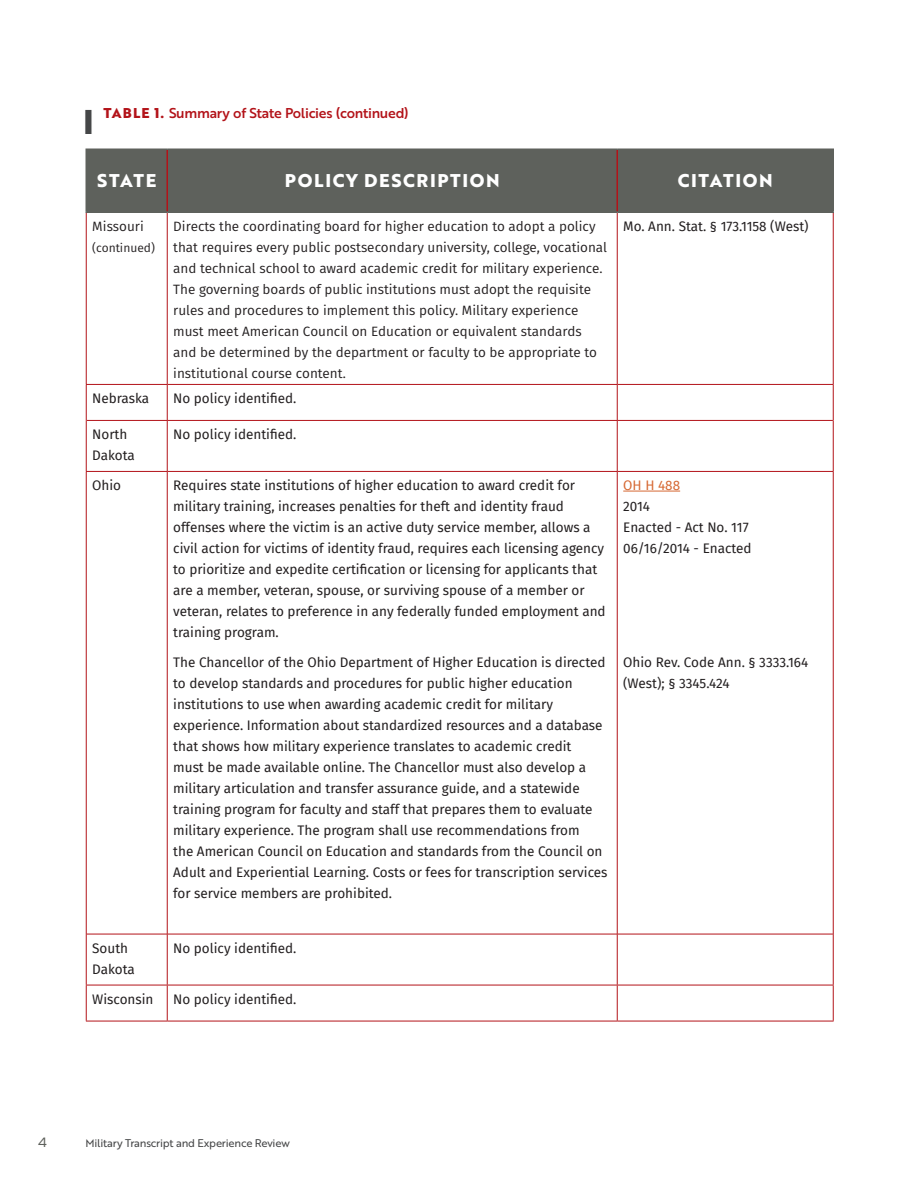
<style>
.page{position:relative;width:918px;height:1188px;background:#fff}
.page>*{position:absolute;margin:0;border:0;box-sizing:border-box;transform-origin:0 0}
.Figure_body_2{font:700 33.45px "Brother 1816 Extra";color:#454647}
.paragraph_header{font:700 18px "Brother 1816 Extra";letter-spacing:.09em;color:#fff}
.Figure_body_2-2{font:13.8px "Brother 1816 Medium";letter-spacing:-.02em;color:#b31319}
.body_copy{font:13.5px/21px "Fira Sans";color:#231f20}
.body_copy-2{font:13.5px/21px "Fira Sans";color:#231f20}
.t1{font:13.5px "Nexa Slab";color:#5e615c}
.body_copy-3{font:12px "Fira Sans";color:#231f20}
.t2{font:10.8px "Brother 1816 Regular";letter-spacing:-.02em;color:#454647}
.s1{font-family:"Brother 1816 Extra";font-weight:700}
.s2{color:#d66934}
</style>
<div class="page">
<div style="left:87px;top:150px;width:745px;height:62px;background:#5e615c"></div>
<svg style="left:87px;top:385px;width:746px;height:636px"></svg>
<hr style="left:166px;top:150px;width:2px;height:62px;background:#b31319">
<hr style="left:616px;top:150px;width:2px;height:62px;background:#b31319">
<hr style="left:86px;top:213px;width:1px;height:171px;background:#b31319">
<hr style="left:167px;top:213px;width:1px;height:171px;background:#b31319">
<hr style="left:833px;top:213px;width:1px;height:171px;background:#b31319">
<hr style="left:86px;top:384px;width:81px;height:1px;background:#b31319">
<hr style="left:86px;top:385px;width:1px;height:35px;background:#b31319">
<hr style="left:167px;top:384px;width:450px;height:1px;background:#b31319">
<hr style="left:167px;top:385px;width:1px;height:35px;background:#b31319">
<hr style="left:617px;top:384px;width:217px;height:1px;background:#b31319">
<hr style="left:833px;top:385px;width:1px;height:35px;background:#b31319">
<hr style="left:86px;top:420px;width:1px;height:51px;background:#b31319">
<hr style="left:167px;top:421px;width:1px;height:50px;background:#b31319">
<hr style="left:833px;top:420px;width:1px;height:51px;background:#b31319">
<hr style="left:86px;top:471px;width:81px;height:1px;background:#b31319">
<hr style="left:86px;top:472px;width:1px;height:462px;background:#b31319">
<hr style="left:167px;top:471px;width:450px;height:1px;background:#b31319">
<hr style="left:167px;top:472px;width:1px;height:462px;background:#b31319">
<hr style="left:617px;top:471px;width:217px;height:1px;background:#b31319">
<hr style="left:833px;top:472px;width:1px;height:462px;background:#b31319">
<hr style="left:86px;top:934px;width:1px;height:51px;background:#b31319">
<hr style="left:167px;top:934px;width:1px;height:51px;background:#b31319">
<hr style="left:833px;top:934px;width:1px;height:51px;background:#b31319">
<hr style="left:86px;top:985px;width:81px;height:1px;background:#b31319">
<hr style="left:86px;top:985px;width:1px;height:36px;background:#b31319">
<hr style="left:167px;top:985px;width:450px;height:1px;background:#b31319">
<hr style="left:167px;top:985px;width:1px;height:36px;background:#b31319">
<hr style="left:617px;top:985px;width:217px;height:1px;background:#b31319">
<hr style="left:833px;top:985px;width:1px;height:36px;background:#b31319">
<hr style="left:86px;top:1021px;width:81px;height:1px;background:#b31319">
<hr style="left:167px;top:1021px;width:450px;height:1px;background:#b31319">
<hr style="left:617px;top:1021px;width:217px;height:1px;background:#b31319">
<hr style="left:617px;top:213px;width:1px;height:171px;background:#b31319">
<hr style="left:617px;top:385px;width:1px;height:35px;background:#b31319">
<hr style="left:87px;top:420px;width:80px;height:1px;background:#b31319">
<hr style="left:167px;top:420px;width:450px;height:1px;background:#b31319">
<hr style="left:617px;top:420px;width:216px;height:1px;background:#b31319">
<hr style="left:617px;top:421px;width:1px;height:50px;background:#b31319">
<hr style="left:617px;top:472px;width:1px;height:462px;background:#b31319">
<hr style="left:87px;top:934px;width:80px;height:1px;background:#b31319">
<hr style="left:167px;top:934px;width:450px;height:1px;background:#b31319">
<hr style="left:617px;top:934px;width:216px;height:1px;background:#b31319">
<hr style="left:617px;top:934px;width:1px;height:51px;background:#b31319">
<hr style="left:617px;top:985px;width:1px;height:36px;background:#b31319">
<hr style="left:86px;top:148px;width:81px;height:2px;background:#5e615c">
<hr style="left:86px;top:150px;width:1px;height:62px;background:#5e615c">
<hr style="left:167px;top:148px;width:450px;height:2px;background:#5e615c">
<hr style="left:617px;top:148px;width:217px;height:2px;background:#5e615c">
<hr style="left:832px;top:150px;width:2px;height:62px;background:#5e615c">
<hr style="left:86px;top:212px;width:81px;height:1px;background:#5e615c">
<hr style="left:167px;top:212px;width:450px;height:1px;background:#5e615c">
<hr style="left:617px;top:212px;width:217px;height:1px;background:#5e615c">
<hr style="left:623px;top:491px;width:57px;height:1px;background:#d66934">
<p class="Figure_body_2" style="left:83px;top:96px;width:12px">I</p>
<p class="Figure_body_2-2" style="left:104px;top:103px;width:307px"><span class="s1">TABLE 1.</span> Summary of State Policies (continued)</p>
<p class="paragraph_header" style="left:97px;top:167px;width:61px">STATE</p>
<p class="paragraph_header" style="left:285px;top:167px;width:216px">POLICY DESCRIPTION</p>
<p class="paragraph_header" style="left:678px;top:167px;width:96px">CITATION</p>
<p class="body_copy-2" style="left:92px;top:216px;width:53px">Missouri</p>
<p class="body_copy-3" style="left:92px;top:239px;width:64px">(continued)</p>
<p class="body_copy-2" style="left:173px;top:216px;width:435px">Directs the coordinating board for higher education to adopt a policy that requires every public postsecondary university, college, vocational and technical school to award academic credit for military experience.<br>The governing boards of public institutions must adopt the requisite rules and procedures to implement this policy. Military experience must meet American Council on Education or equivalent standards and be determined by the department or faculty to be appropriate to institutional course content.</p>
<p class="body_copy" style="left:623px;top:216px;width:187px">Mo. Ann. Stat. § 173.1158 (West)</p>
<p class="body_copy" style="left:92px;top:387px;width:58px">Nebraska</p>
<p class="body_copy" style="left:173px;top:387px;width:125px">No policy identified.</p>
<p class="body_copy" style="left:92px;top:423px;width:44px">North<br>Dakota</p>
<p class="body_copy" style="left:173px;top:423px;width:125px">No policy identified.</p>
<p class="body_copy" style="left:92px;top:474px;width:30px">Ohio</p>
<p class="body_copy" style="left:173px;top:474px;width:434px">Requires state institutions of higher education to award credit for military training, increases penalties for theft and identity fraud offenses where the victim is an active duty service member, allows a civil action for victims of identity fraud, requires each licensing agency to prioritize and expedite certification or licensing for applicants that are a member, veteran, spouse, or surviving spouse of a member or veteran, relates to preference in any federally funded employment and training program.</p>
<p class="body_copy" style="left:173px;top:651px;width:436px">The Chancellor of the Ohio Department of Higher Education is directed to develop standards and procedures for public higher education institutions to use when awarding academic credit for military experience. Information about standardized resources and a database that shows how military experience translates to academic credit<br>must be made available online. The Chancellor must also develop a military articulation and transfer assurance guide, and a statewide training program for faculty and staff that prepares them to evaluate military experience. The program shall use recommendations from<br>the American Council on Education and standards from the Council on Adult and Experiential Learning. Costs or fees for transcription services for service members are prohibited.</p>
<p class="body_copy" style="left:92px;top:937px;width:44px">South<br>Dakota</p>
<p class="body_copy" style="left:173px;top:937px;width:125px">No policy identified.</p>
<p class="body_copy" style="left:92px;top:988px;width:63px">Wisconsin</p>
<p class="body_copy" style="left:173px;top:988px;width:125px">No policy identified.</p>
<p class="body_copy" style="left:623px;top:474px;width:130px"><span class="s2">OH H 488<br></span>2014<br>Enacted - Act No. 117<br>06/16/2014 - Enacted</p>
<p class="body_copy" style="left:623px;top:651px;width:187px">Ohio Rev. Code Ann. § 3333.164 (West); § 3345.424</p>
<p class="t1" style="left:38px;top:1134px;width:10px">4</p>
<p class="t2" style="left:86px;top:1135px;width:206px">Military Transcript and Experience Review</p>
</div>
